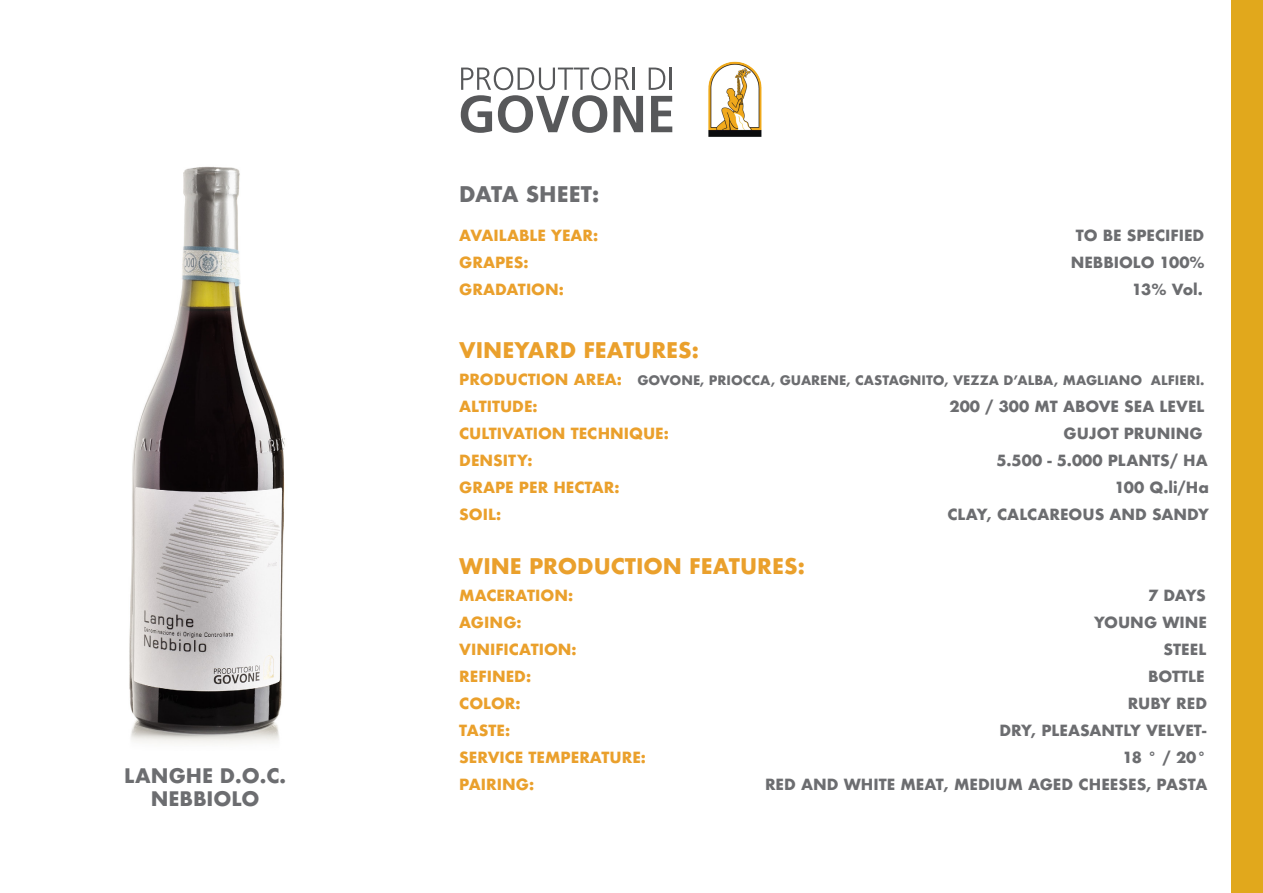
<style>
.page{position:relative;width:1263px;height:893px;background:#fff}
.page>*{position:absolute;margin:0;border:0;box-sizing:border-box;transform-origin:0 0}
.t1{font:700 21px "Futura";color:#eaa02c}
.t2{font:700 21px "Futura";color:#6c6d70}
.t3{font:700 19.5px "Futura";color:#6c6d70}
.t4{font:700 15px "Futura";color:#6c6d70}
.t5{font:700 15px "Futura";color:#eaa02c}
.t6{font:700 12.75px "Futura";color:#6c6d70}
.s1{font-size:15px;color:#eaa02c}
</style>
<div class="page">
<svg style="left:651px;top:96px;width:21px;height:36px"></svg>
<svg style="left:461px;top:67px;width:182px;height:66px"></svg>
<hr style="left:633px;top:68px;width:2px;height:22px;background:#57585a">
<svg style="left:649px;top:68px;width:16px;height:22px"></svg>
<hr style="left:670px;top:68px;width:2px;height:22px;background:#57585a">
<img style="left:708px;top:61px;width:54px;height:76px">
<img style="left:129px;top:166px;width:156px;height:577px">
<div style="left:1231px;top:0;width:32px;height:893px;background:#e1a81c"></div>
<p class="t3" style="left:124px;top:761px;width:164px">LANGHE D.O.C.</p>
<p class="t3" style="left:151px;top:785px;width:110px">NEBBIOLO</p>
<p class="t2" style="left:459px;top:179px;width:142px">DATA SHEET:</p>
<p class="t5" style="left:459px;top:225px;width:141px">AVAILABLE YEAR:</p>
<p class="t4" style="left:1076px;top:225px;width:130px">TO BE SPECIFIED</p>
<p class="t5" style="left:459px;top:252px;width:71px">GRAPES:</p>
<p class="t4" style="left:1071px;top:252px;width:136px">NEBBIOLO 100%</p>
<p class="t5" style="left:459px;top:279px;width:106px">GRADATION:</p>
<p class="t4" style="left:1132px;top:279px;width:72px">13% Vol.</p>
<p class="t1" style="left:459px;top:335px;width:241px">VINEYARD FEATURES:</p>
<p class="t6" style="left:459px;top:371px;width:747px"><span class="s1">PRODUCTION AREA:</span> GOVONE, PRIOCCA, GUARENE, CASTAGNITO, VEZZA D’ALBA, MAGLIANO ALFIERI.</p>
<p class="t5" style="left:459px;top:396px;width:80px">ALTITUDE:</p>
<p class="t4" style="left:949px;top:396px;width:257px">200 / 300 MT ABOVE SEA LEVEL</p>
<p class="t5" style="left:459px;top:423px;width:211px">CULTIVATION TECHNIQUE:</p>
<p class="t4" style="left:1063px;top:423px;width:141px">GUJOT PRUNING</p>
<p class="t5" style="left:459px;top:450px;width:75px">DENSITY:</p>
<p class="t4" style="left:996px;top:450px;width:213px">5.500 - 5.000 PLANTS/ HA</p>
<p class="t5" style="left:459px;top:477px;width:162px">GRAPE PER HECTAR:</p>
<p class="t4" style="left:1114px;top:477px;width:96px">100 Q.li/Ha</p>
<p class="t5" style="left:459px;top:504px;width:43px">SOIL:</p>
<p class="t4" style="left:947px;top:504px;width:263px">CLAY, CALCAREOUS AND SANDY</p>
<p class="t1" style="left:459px;top:551px;width:347px">WINE PRODUCTION FEATURES:</p>
<p class="t5" style="left:459px;top:585px;width:115px">MACERATION:</p>
<p class="t4" style="left:1148px;top:585px;width:59px">7 DAYS</p>
<p class="t5" style="left:459px;top:612px;width:64px">AGING:</p>
<p class="t4" style="left:1094px;top:612px;width:115px">YOUNG WINE</p>
<p class="t5" style="left:459px;top:639px;width:119px">VINIFICATION:</p>
<p class="t4" style="left:1163px;top:639px;width:44px">STEEL</p>
<p class="t5" style="left:459px;top:666px;width:73px">REFINED:</p>
<p class="t4" style="left:1148px;top:666px;width:58px">BOTTLE</p>
<p class="t5" style="left:459px;top:693px;width:63px">COLOR:</p>
<p class="t4" style="left:1128px;top:693px;width:81px">RUBY RED</p>
<p class="t5" style="left:459px;top:720px;width:52px">TASTE:</p>
<p class="t4" style="left:999px;top:720px;width:209px">DRY, PLEASANTLY VELVET-</p>
<p class="t5" style="left:459px;top:747px;width:188px">SERVICE TEMPERATURE:</p>
<p class="t4" style="left:1123px;top:747px;width:85px">18 ° / 20°</p>
<p class="t5" style="left:459px;top:774px;width:76px">PAIRING:</p>
<p class="t4" style="left:765px;top:774px;width:444px">RED AND WHITE MEAT, MEDIUM AGED CHEESES, PASTA</p>
</div>
